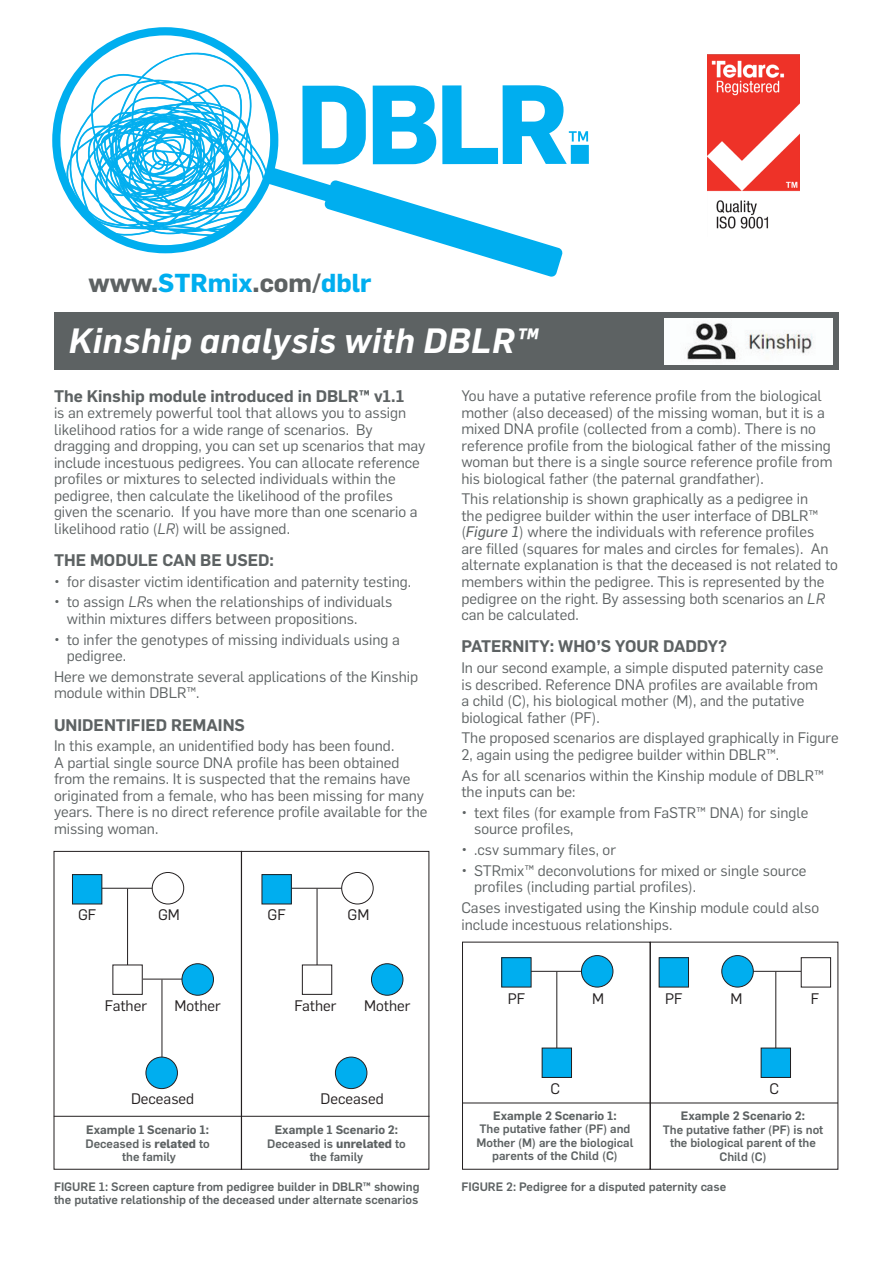
<style>
.page{position:relative;width:893px;height:1263px;background:#fff}
.page>*{position:absolute;margin:0;border:0;box-sizing:border-box;transform-origin:0 0}
.t1{font:italic 600 34.5px "Flama";letter-spacing:.02em;color:#fff}
.t2{font:700 25.5px "Flama";color:#00aeef}
.t3{font:600 16.5px "Flama";color:#5d6263}
.t4{font:15px/16.5px "Flama";color:#5d6263}
.t5{font:15px "Flama";color:#231f20}
.t6{font:500 12px/13.5px "Flama";color:#5d6263;text-align:center}
.t7{font:600 12px "Flama";color:#5d6263}
.s1{color:#5d6263}
.s2{font-style:italic}
.s3{font-weight:600}
.s4{font-weight:700}
</style>
<div class="page">
<div style="left:55px;top:313px;width:784px;height:57px;background:#5d6263"></div>
<div style="left:571px;top:145px;width:18px;height:19px;background:#25b9f1"></div>
<svg style="left:52px;top:27px;width:177px;height:159px"></svg>
<svg style="left:62px;top:47px;width:526px;height:230px"></svg>
<img style="left:707px;top:54px;width:92px;height:175px">
<img style="left:664px;top:319px;width:168px;height:45px">
<div style="left:241px;top:851px;width:188px;height:318px;border:1px solid #231f20"></div>
<hr style="left:100px;top:888px;width:62px;height:1px;background:#231f20">
<hr style="left:138px;top:979px;width:48px;height:1px;background:#231f20">
<hr style="left:127px;top:889px;width:1px;height:77px;background:#231f20">
<hr style="left:162px;top:979px;width:1px;height:78px;background:#231f20">
<div style="left:72px;top:874px;width:30px;height:30px;background:#00aeef"></div>
<div style="left:72px;top:874px;width:30px;height:30px;border:1px solid #231f20"></div>
<div style="left:113px;top:965px;width:29px;height:29px;background:#fff"></div>
<div style="left:112px;top:964px;width:31px;height:31px;border:1px solid #231f20"></div>
<div style="left:182px;top:964px;width:31px;height:31px;background:#00aeef;border-radius:50%"></div>
<div style="left:182px;top:963px;width:32px;height:32px;border:1px solid #231f20;border-radius:50%"></div>
<div style="left:146px;top:1057px;width:31px;height:31px;background:#00aeef;border-radius:50%"></div>
<div style="left:146px;top:1057px;width:32px;height:32px;border:1px solid #231f20;border-radius:50%"></div>
<div style="left:152px;top:872px;width:32px;height:32px;background:#fff;border-radius:50%"></div>
<div style="left:152px;top:872px;width:32px;height:32px;border:1px solid #231f20;border-radius:50%"></div>
<hr style="left:529px;top:971px;width:62px;height:1px;background:#231f20">
<hr style="left:556px;top:972px;width:1px;height:77px;background:#231f20">
<div style="left:502px;top:958px;width:29px;height:29px;background:#00aeef"></div>
<div style="left:501px;top:957px;width:30px;height:30px;border:1px solid #231f20"></div>
<div style="left:542px;top:1048px;width:29px;height:29px;background:#00aeef"></div>
<div style="left:542px;top:1048px;width:30px;height:30px;border:1px solid #231f20"></div>
<div style="left:581px;top:955px;width:32px;height:32px;background:#00aeef;border-radius:50%"></div>
<div style="left:581px;top:955px;width:32px;height:32px;border:1px solid #231f20;border-radius:50%"></div>
<hr style="left:743px;top:971px;width:62px;height:1px;background:#231f20">
<hr style="left:775px;top:972px;width:1px;height:77px;background:#231f20">
<div style="left:801px;top:958px;width:30px;height:29px;background:#fff"></div>
<div style="left:801px;top:957px;width:30px;height:30px;border:1px solid #231f20"></div>
<div style="left:659px;top:958px;width:29px;height:29px;background:#00aeef"></div>
<div style="left:659px;top:957px;width:30px;height:30px;border:1px solid #231f20"></div>
<div style="left:761px;top:1048px;width:29px;height:29px;background:#00aeef"></div>
<div style="left:761px;top:1048px;width:30px;height:30px;border:1px solid #231f20"></div>
<div style="left:722px;top:955px;width:31px;height:32px;background:#00aeef;border-radius:50%"></div>
<div style="left:722px;top:955px;width:31px;height:32px;border:1px solid #231f20;border-radius:50%"></div>
<hr style="left:289px;top:888px;width:62px;height:1px;background:#231f20">
<hr style="left:317px;top:889px;width:1px;height:77px;background:#231f20">
<div style="left:262px;top:874px;width:29px;height:30px;background:#00aeef"></div>
<div style="left:262px;top:874px;width:30px;height:30px;border:1px solid #231f20"></div>
<div style="left:302px;top:964px;width:30px;height:31px;border:1px solid #231f20"></div>
<div style="left:371px;top:964px;width:32px;height:31px;background:#00aeef;border-radius:50%"></div>
<div style="left:371px;top:963px;width:32px;height:32px;border:1px solid #231f20;border-radius:50%"></div>
<div style="left:335px;top:1057px;width:32px;height:31px;background:#00aeef;border-radius:50%"></div>
<div style="left:335px;top:1057px;width:32px;height:32px;border:1px solid #231f20;border-radius:50%"></div>
<div style="left:342px;top:872px;width:31px;height:32px;background:#fff;border-radius:50%"></div>
<div style="left:341px;top:872px;width:33px;height:32px;border:1px solid #231f20;border-radius:50%"></div>
<hr style="left:54px;top:1116px;width:375px;height:1px;background:#231f20">
<hr style="left:462px;top:1103px;width:376px;height:1px;background:#231f20">
<h2 class="t2" style="left:89px;top:268px;width:284px"><span class="s1">www.</span>STRmix<span class="s1">.com/</span>dblr</h2>
<h1 class="t1" style="left:68px;top:316px;width:471px">Kinship analysis with DBLR™</h1>
<p class="t3" style="left:54px;top:384px;width:352px">The Kinship module introduced in DBLR™ v1.1</p>
<p class="t4" style="left:54px;top:404px;width:373px">is an extremely powerful tool that allows you to assign likelihood ratios for a wide range of scenarios. By dragging and dropping, you can set up scenarios that may include incestuous pedigrees. You can allocate reference profiles or mixtures to selected individuals within the pedigree, then calculate the likelihood of the profiles given the scenario. If you have more than one scenario a likelihood ratio (<span class="s2">LR</span>) will be assigned.</p>
<p class="t3" style="left:54px;top:548px;width:222px">THE MODULE CAN BE USED:</p>
<p class="t4" style="left:54px;top:572px;width:359px">• for disaster victim identification and paternity testing.</p>
<p class="t4" style="left:67px;top:593px;width:327px;text-indent:-13px">• to assign <span class="s2">LR</span>s when the relationships of individuals within mixtures differs between propositions.</p>
<p class="t4" style="left:67px;top:630px;width:335px;text-indent:-13px">• to infer the genotypes of missing individuals using a pedigree.</p>
<p class="t4" style="left:54px;top:667px;width:366px">Here we demonstrate several applications of the Kinship module within DBLR™.</p>
<p class="t3" style="left:54px;top:713px;width:192px">UNIDENTIFIED REMAINS</p>
<p class="t4" style="left:54px;top:737px;width:375px">In this example, an unidentified body has been found.<br>A partial single source DNA profile has been obtained from the remains. It is suspected that the remains have originated from a female, who has been missing for many years. There is no direct reference profile available for the missing woman.</p>
<p class="t4" style="left:461px;top:387px;width:373px">You have a putative reference profile from the biological mother (also deceased) of the missing woman, but it is a mixed DNA profile (collected from a comb). There is no reference profile from the biological father of the missing woman but there is a single source reference profile from his biological father (the paternal grandfather).</p>
<p class="t4" style="left:461px;top:490px;width:378px">This relationship is shown graphically as a pedigree in<br>the pedigree builder within the user interface of DBLR™ (<span class="s2">Figure 1</span>) where the individuals with reference profiles are filled (squares for males and circles for females). An alternate explanation is that the deceased is not related to members within the pedigree. This is represented by the pedigree on the right. By assessing both scenarios an <span class="s2">LR </span>can be calculated.</p>
<p class="t3" style="left:461px;top:634px;width:267px">PATERNITY: WHO’S YOUR DADDY?</p>
<p class="t4" style="left:461px;top:658px;width:363px">In our second example, a simple disputed paternity case is described. Reference DNA profiles are available from a child (C), his biological mother (M), and the putative biological father (PF).</p>
<p class="t4" style="left:461px;top:729px;width:379px">The proposed scenarios are displayed graphically in Figure<br>2, again using the pedigree builder within DBLR™.</p>
<p class="t4" style="left:461px;top:766px;width:364px">As for all scenarios within the Kinship module of DBLR™ the inputs can be:</p>
<p class="t4" style="left:474px;top:803px;width:336px;text-indent:-13px">• text files (for example from FaSTR™ DNA) for single source profiles,</p>
<p class="t4" style="left:461px;top:840px;width:156px">• .csv summary files, or</p>
<p class="t4" style="left:474px;top:861px;width:334px;text-indent:-13px">• STRmix™ deconvolutions for mixed or single source profiles (including partial profiles).</p>
<p class="t4" style="left:461px;top:898px;width:359px">Cases investigated using the Kinship module could also include incestuous relationships.</p>
<p class="t5" style="left:78px;top:905px;width:20px">GF</p>
<p class="t5" style="left:158px;top:905px;width:23px">GM</p>
<p class="t5" style="left:268px;top:905px;width:20px">GF</p>
<p class="t5" style="left:348px;top:905px;width:23px">GM</p>
<p class="t5" style="left:105px;top:995px;width:44px">Father</p>
<p class="t5" style="left:175px;top:995px;width:48px">Mother</p>
<p class="t5" style="left:131px;top:1089px;width:65px">Deceased</p>
<p class="t5" style="left:294px;top:995px;width:44px">Father</p>
<p class="t5" style="left:364px;top:995px;width:48px">Mother</p>
<p class="t5" style="left:320px;top:1089px;width:65px">Deceased</p>
<p class="t6" style="left:86px;top:1122px;width:126px"><span class="s3">Example 1 Scenario 1:<br></span>Deceased is <span class="s4">related</span> to the family</p>
<p class="t6" style="left:267px;top:1122px;width:140px"><span class="s3">Example 1 Scenario 2:<br></span>Deceased is <span class="s4">unrelated</span> to the family</p>
<p class="t6" style="left:54px;top:1178px;width:367px;text-align:left">FIGURE 1: Screen capture from pedigree builder in DBLR™ showing the putative relationship of the deceased under alternate scenarios</p>
<p class="t5" style="left:508px;top:988px;width:19px">PF</p>
<p class="t5" style="left:550px;top:1078px;width:11px">C</p>
<p class="t5" style="left:592px;top:988px;width:14px">M</p>
<p class="t5" style="left:665px;top:988px;width:19px">PF</p>
<p class="t5" style="left:730px;top:988px;width:14px">M</p>
<p class="t5" style="left:769px;top:1078px;width:11px">C</p>
<p class="t5" style="left:811px;top:988px;width:10px">F</p>
<p class="t7" style="left:493px;top:1107px;width:125px">Example 2 Scenario 1:</p>
<p class="t6" style="left:476px;top:1121px;width:158px">The putative father (PF) and<br>Mother (M) are the biological parents of the Child (C)</p>
<p class="t7" style="left:681px;top:1107px;width:126px">Example 2 Scenario 2:</p>
<p class="t6" style="left:663px;top:1122px;width:162px">The putative father (PF) is not the biological parent of the<br>Child (C)</p>
<p class="t6" style="left:461px;top:1178px;width:266px">FIGURE 2: Pedigree for a disputed paternity case</p>
</div>
